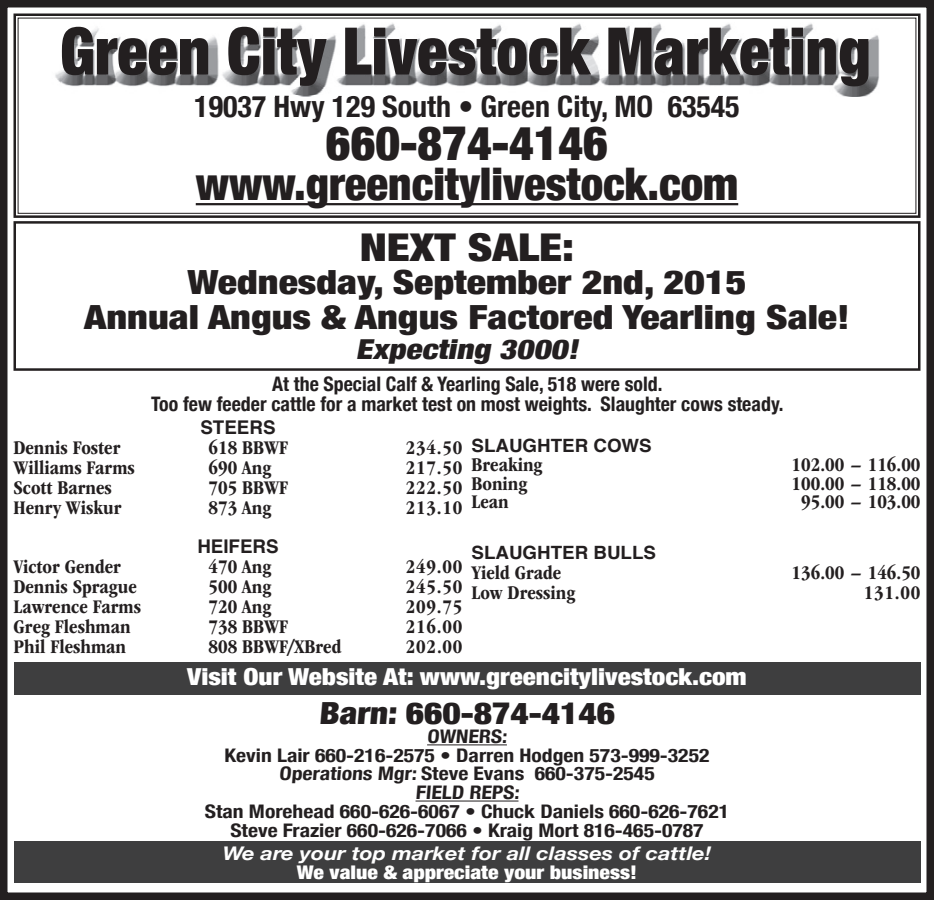
<style>
.page{position:relative;width:934px;height:900px;background:#fff}
.page>*{position:absolute;margin:0;border:0;box-sizing:border-box;transform-origin:0 0}
.t1{font:900 condensed 47.5px "Helvetica Neue";color:#231f20}
.t2{font:900 condensed 45px "Helvetica Neue";color:#231f20}
.t3{font:900 condensed 38.25px "Helvetica Neue";color:#231f20;scale:1.2 1}
.t4{font:900 condensed 33.25px/35px "Helvetica Neue";color:#231f20;text-align:center;scale:1.2 1}
.t5{font:900 condensed 30.5px "Helvetica Neue";color:#231f20;scale:1.16 1}
.t6{font:700 condensed 30px "Helvetica Neue";color:#231f20}
.t7{font:italic 900 condensed 27.5px "Helvetica Neue";color:#231f20;scale:1.2 1}
.t8{font:900 condensed 23.5px "Helvetica Neue";color:#fff;scale:1.16 1}
.t9{font:700 condensed 20px "ITC Garamond Std";color:#231f20}
.t10{font:700 condensed 20px/20px "Helvetica Neue";color:#231f20;text-align:center}
.t11{font:700 19px "Helvetica";color:#231f20}
.t12{font:700 condensed 18.75px/18.8px "Helvetica Neue";color:#231f20;text-align:center;scale:1.16 1}
.t13{font:italic 700 18.75px "Helvetica Neue";color:#fff;scale:1.16 1}
.t14{font:900 condensed 18.75px "Helvetica Neue";color:#fff;scale:1.16 1}
.t15{font:700 18.25px "Helvetica";color:#231f20}
</style>
<div class="page">
<div style="left:0;top:0;width:934px;height:900px;border:8px solid #231f20"></div>
<svg style="left:13px;top:13px;width:908px;height:205px"></svg>
<div style="left:18px;top:18px;width:898px;height:196px;border:1px solid #231f20"></div>
<div style="left:14px;top:221px;width:906px;height:150px;border:2px solid #231f20"></div>
<img style="left:52px;top:22px;width:827px;height:75px">
<img style="left:195px;top:95px;width:544px;height:2px">
<img style="left:62px;top:27px;width:806px;height:59px">
<div style="left:14px;top:662px;width:906px;height:33px;background:#3e3e3f"></div>
<div style="left:14px;top:841px;width:906px;height:42px;background:#3e3e3f"></div>
<hr style="left:427px;top:744px;width:80px;height:1px;background:#231f20">
<hr style="left:415px;top:801px;width:103px;height:1px;background:#231f20">
<h3 class="t6" style="left:194px;top:82px;width:547px">19037 Hwy 129 South • Green City, MO 63545</h3>
<h1 class="t1" style="left:326px;top:104px;width:283px">660-874-4146</h1>
<h2 class="t2" style="left:196px;top:147px;width:544px">www.greencitylivestock.com</h2>
<h3 class="t3" style="left:360px;top:216px;width:180px">NEXT SALE:</h3>
<h3 class="t4" style="left:84px;top:262px;width:639px">Wednesday, September 2nd, 2015<br>Annual Angus &amp; Angus Factored Yearling Sale!</h3>
<h3 class="t7" style="left:356px;top:326px;width:193px">Expecting 3000!</h3>
<p class="t10" style="left:151px;top:372px;width:634px">At the Special Calf &amp; Yearling Sale, 518 were sold.<br>Too few feeder cattle for a market test on most weights. Slaughter cows steady.</p>
<p class="t11" style="left:200px;top:412px;width:77px">STEERS</p>
<p class="t9" style="left:14px;top:436px;width:108px">Dennis Foster</p>
<p class="t9" style="left:209px;top:436px;width:81px">618 BBWF</p>
<p class="t9" style="left:406px;top:436px;width:58px">234.50</p>
<p class="t9" style="left:14px;top:456px;width:123px">Williams Farms</p>
<p class="t9" style="left:209px;top:456px;width:64px">690 Ang</p>
<p class="t9" style="left:406px;top:456px;width:58px">217.50</p>
<p class="t9" style="left:14px;top:476px;width:100px">Scott Barnes</p>
<p class="t9" style="left:209px;top:476px;width:81px">705 BBWF</p>
<p class="t9" style="left:406px;top:476px;width:58px">222.50</p>
<p class="t9" style="left:14px;top:496px;width:109px">Henry Wiskur</p>
<p class="t9" style="left:209px;top:496px;width:64px">873 Ang</p>
<p class="t9" style="left:406px;top:496px;width:58px">213.10</p>
<p class="t11" style="left:197px;top:531px;width:83px">HEIFERS</p>
<p class="t9" style="left:14px;top:555px;width:109px">Victor Gender</p>
<p class="t9" style="left:209px;top:555px;width:64px">470 Ang</p>
<p class="t9" style="left:406px;top:555px;width:58px">249.00</p>
<p class="t9" style="left:14px;top:575px;width:125px">Dennis Sprague</p>
<p class="t9" style="left:209px;top:575px;width:64px">500 Ang</p>
<p class="t9" style="left:406px;top:575px;width:58px">245.50</p>
<p class="t9" style="left:14px;top:595px;width:129px">Lawrence Farms</p>
<p class="t9" style="left:209px;top:595px;width:64px">720 Ang</p>
<p class="t9" style="left:406px;top:595px;width:58px">209.75</p>
<p class="t9" style="left:14px;top:615px;width:119px">Greg Fleshman</p>
<p class="t9" style="left:209px;top:615px;width:81px">738 BBWF</p>
<p class="t9" style="left:406px;top:615px;width:58px">216.00</p>
<p class="t9" style="left:14px;top:635px;width:114px">Phil Fleshman</p>
<p class="t9" style="left:209px;top:635px;width:134px">808 BBWF/XBred</p>
<p class="t9" style="left:406px;top:635px;width:58px">202.00</p>
<p class="t15" style="left:471px;top:431px;width:182px">SLAUGHTER COWS</p>
<p class="t9" style="left:471px;top:453px;width:73px">Breaking</p>
<p class="t9" style="left:791px;top:453px;width:130px">102.00 – 116.00</p>
<p class="t9" style="left:471px;top:472px;width:58px">Boning</p>
<p class="t9" style="left:791px;top:472px;width:130px">100.00 – 118.00</p>
<p class="t9" style="left:471px;top:491px;width:39px">Lean</p>
<p class="t9" style="left:801px;top:491px;width:121px">95.00 – 103.00</p>
<p class="t15" style="left:471px;top:538px;width:186px">SLAUGHTER BULLS</p>
<p class="t9" style="left:471px;top:561px;width:91px">Yield Grade</p>
<p class="t9" style="left:791px;top:561px;width:130px">136.00 – 146.50</p>
<p class="t9" style="left:471px;top:581px;width:105px">Low Dressing</p>
<p class="t9" style="left:864px;top:581px;width:58px">131.00</p>
<p class="t8" style="left:187px;top:657px;width:484px">Visit Our Website At: www.greencitylivestock.com</p>
<h3 class="t5" style="left:319px;top:688px;width:257px">Barn: 660-874-4146</h3>
<p class="t12" style="left:205px;top:726px;width:453px">OWNERS:<br>Kevin Lair 660-216-2575 • Darren Hodgen 573-999-3252<br>Operations Mgr: Steve Evans 660-375-2545<br>FIELD REPS:<br>Stan Morehead 660-626-6067 • Chuck Daniels 660-626-7621<br>Steve Frazier 660-626-7066 • Kraig Mort 816-465-0787</p>
<p class="t13" style="left:223px;top:838px;width:422px">We are your top market for all classes of cattle!</p>
<p class="t14" style="left:297px;top:856px;width:295px">We value &amp; appreciate your business!</p>
</div>
